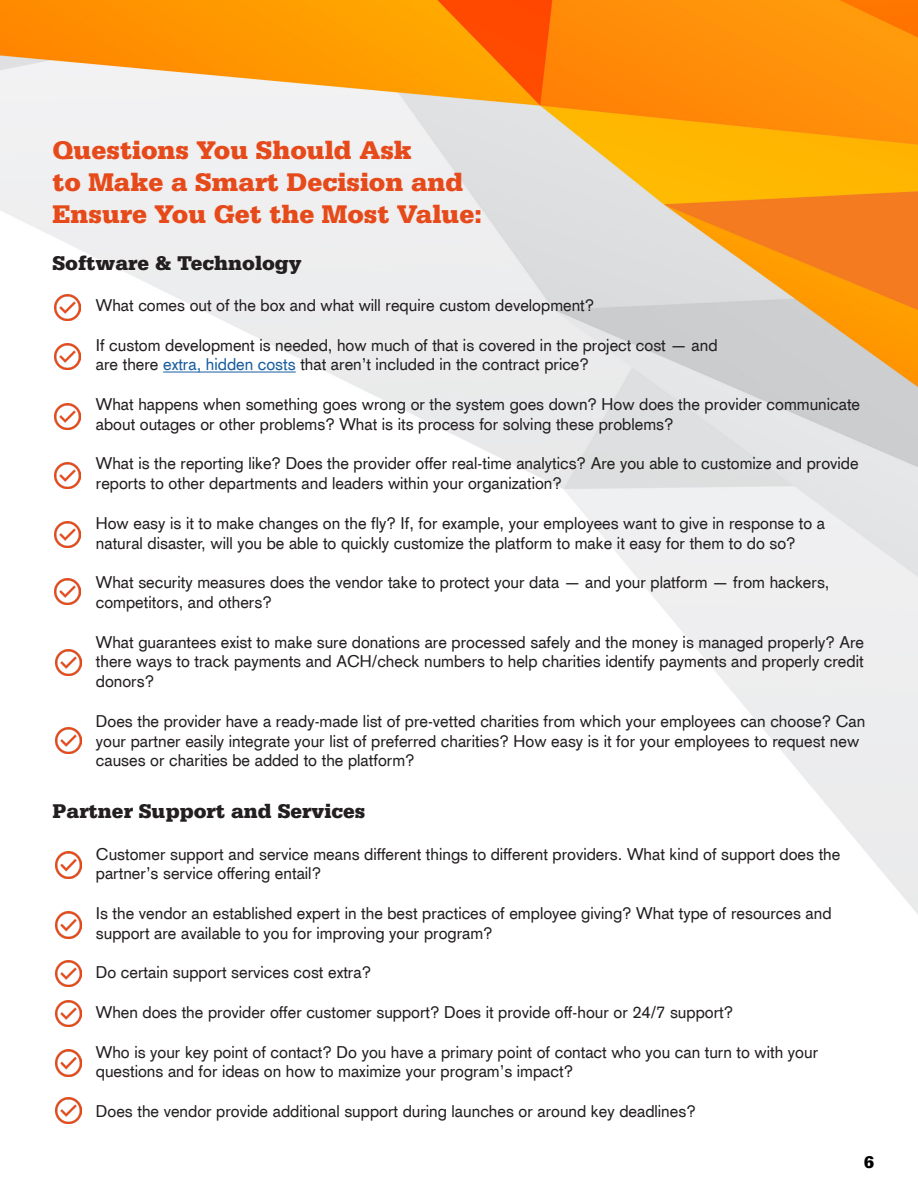
<style>
.page{position:relative;width:918px;height:1188px;background:#fff}
.page>*{position:absolute;margin:0;border:0;box-sizing:border-box;transform-origin:0 0}
.t1{font:900 27px "Serifa";color:#e64a1a}
.t2{font:900 21px "Serifa";color:#231f20}
.t3{font:900 18px "Serifa";color:#000}
.t4{font:16.5px/19.8px "Akzidenz Grotesk CE";color:#231f20}
.s1{color:#175d9e}
</style>
<div class="page">
<img style="left:0;top:0;width:918px;height:1124px">
<hr style="left:163px;top:372px;width:133px;height:1px;background:#175d9e">
<img style="left:55px;top:294px;width:26px;height:27px">
<img style="left:55px;top:343px;width:26px;height:26px">
<img style="left:55px;top:403px;width:26px;height:27px">
<img style="left:55px;top:463px;width:26px;height:26px">
<img style="left:55px;top:521px;width:26px;height:27px">
<img style="left:55px;top:578px;width:26px;height:26px">
<img style="left:55px;top:649px;width:27px;height:27px">
<img style="left:55px;top:727px;width:27px;height:27px">
<img style="left:55px;top:852px;width:27px;height:26px">
<img style="left:55px;top:912px;width:27px;height:26px">
<img style="left:55px;top:961px;width:27px;height:26px">
<img style="left:55px;top:1000px;width:27px;height:26px">
<img style="left:55px;top:1050px;width:27px;height:26px">
<img style="left:55px;top:1097px;width:27px;height:26px">
<p class="t1" style="left:52px;top:134px;width:361px">Questions You Should Ask</p>
<p class="t1" style="left:52px;top:166px;width:413px">to Make a Smart Decision and</p>
<p class="t1" style="left:52px;top:199px;width:431px">Ensure You Get the Most Value:</p>
<p class="t2" style="left:52px;top:251px;width:251px">Software &amp; Technology</p>
<p class="t4" style="left:96px;top:295px;width:500px">What comes out of the box and what will require custom development?</p>
<p class="t4" style="left:96px;top:335px;width:623px">If custom development is needed, how much of that is covered in the project cost — and</p>
<p class="t4" style="left:96px;top:354px;width:495px">are there <span class="s1">extra, hidden costs</span> that aren’t included in the contract price?</p>
<p class="t4" style="left:96px;top:394px;width:766px">What happens when something goes wrong or the system goes down? How does the provider communicate about outages or other problems? What is its process for solving these problems?</p>
<p class="t4" style="left:96px;top:453px;width:764px">What is the reporting like? Does the provider offer real-time analytics? Are you able to customize and provide reports to other departments and leaders within your organization?</p>
<p class="t4" style="left:96px;top:513px;width:731px">How easy is it to make changes on the fly? If, for example, your employees want to give in response to a natural disaster, will you be able to quickly customize the platform to make it easy for them to do so?</p>
<p class="t4" style="left:96px;top:572px;width:735px">What security measures does the vendor take to protect your data — and your platform — from hackers, competitors, and others?</p>
<p class="t4" style="left:96px;top:632px;width:770px;text-align:justify">What guarantees exist to make sure donations are processed safely and the money is managed properly? Are there ways to track payments and ACH/check numbers to help charities identify payments and properly credit donors?</p>
<p class="t4" style="left:96px;top:711px;width:771px">Does the provider have a ready-made list of pre-vetted charities from which your employees can choose? Can your partner easily integrate your list of preferred charities? How easy is it for your employees to request new causes or charities be added to the platform?</p>
<p class="t2" style="left:52px;top:799px;width:314px">Partner Support and Services</p>
<p class="t4" style="left:96px;top:844px;width:746px">Customer support and service means different things to different providers. What kind of support does the partner’s service offering entail?</p>
<p class="t4" style="left:96px;top:903px;width:737px">Is the vendor an established expert in the best practices of employee giving? What type of resources and support are available to you for improving your program?</p>
<p class="t4" style="left:96px;top:963px;width:277px">Do certain support services cost extra?</p>
<p class="t4" style="left:96px;top:1002px;width:639px">When does the provider offer customer support? Does it provide off-hour or 24/7 support?</p>
<p class="t4" style="left:96px;top:1042px;width:724px">Who is your key point of contact? Do you have a primary point of contact who you can turn to with your questions and for ideas on how to maximize your program’s impact?</p>
<p class="t4" style="left:96px;top:1101px;width:601px">Does the vendor provide additional support during launches or around key deadlines?</p>
<p class="t3" style="left:864px;top:1152px;width:12px">6</p>
</div>
